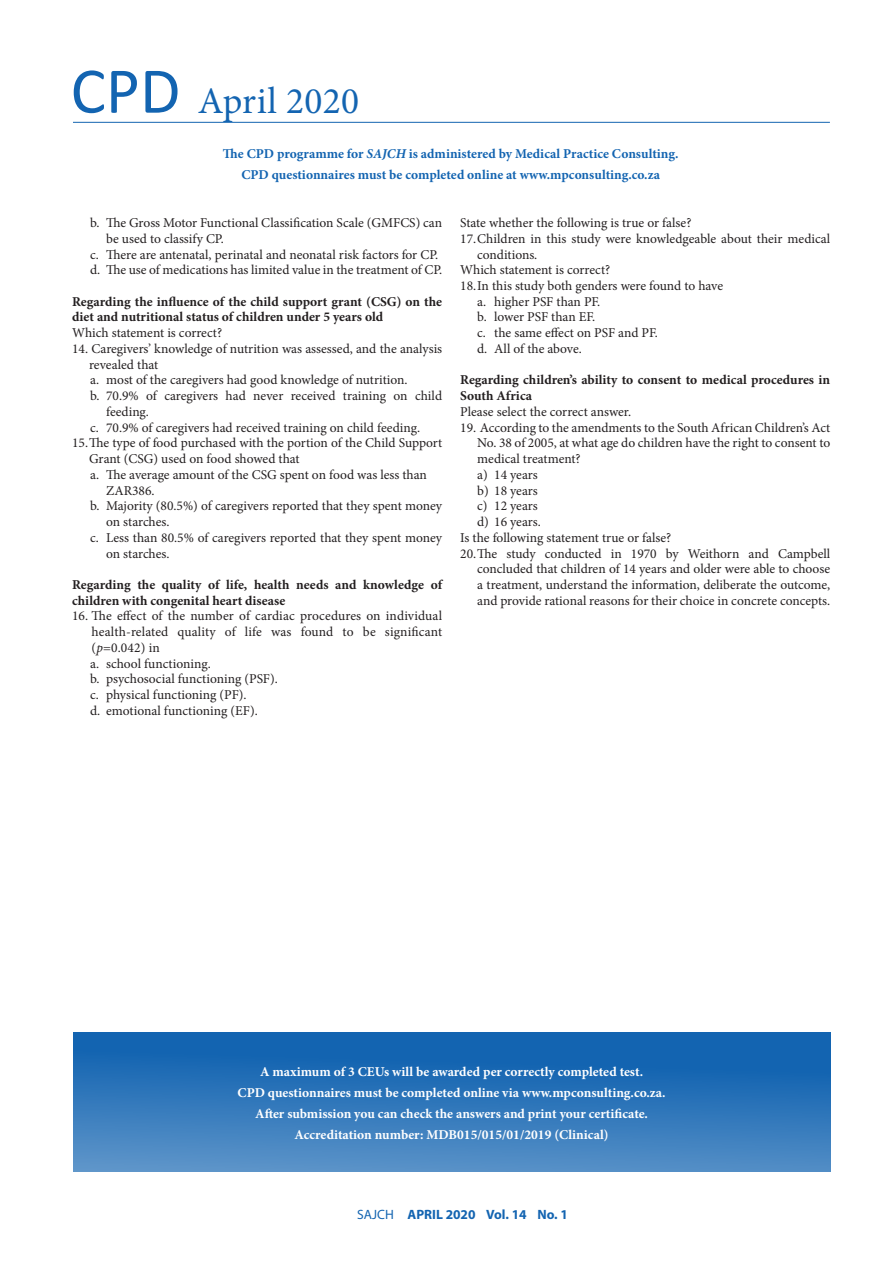
<style>
.page{position:relative;width:893px;height:1263px;background:#fff}
.page>*{position:absolute;margin:0;border:0;box-sizing:border-box;transform-origin:0 0}
.t1{font:66px "Calibri";color:#1364b1}
.t2{font:37.5px "Minion Pro";letter-spacing:.01em;color:#1364b1}
.ANSWERS_copy{font:13.5px/15.8px "Minion Pro";color:#231f20}
.ANSWERS{font:13.5px/15.8px "Minion Pro";color:#231f20}
.QUESTION{font:700 13.5px/15.8px "Minion Pro";color:#231f20}
.t3{font:700 13.5px/21px "Minion Pro";color:#fff;text-align:center}
.t4{font:700 13.5px/21px "Minion Pro";color:#1364b1;text-align:center}
.t5{font:700 13.5px "Myriad Pro";color:#1364b1}
.s1{font-style:italic}
.s2{font-weight:400}
</style>
<div class="page">
<hr style="left:73px;top:122px;width:757px;height:1px;background:#1364b1">
<div style="left:73px;top:1032px;width:757px;height:140px;background:linear-gradient(to bottom,#075cad,#5690c7)"></div>
<h1 class="t1" style="left:71px;top:49px;width:111px">CPD</h1>
<p class="t2" style="left:198px;top:76px;width:163px">April 2020</p>
<p class="t4" style="left:223px;top:143px;width:457px">The CPD programme for <span class="s1">SAJCH</span> is administered by Medical Practice Consulting.<br>CPD questionnaires must be completed online at www.mpconsulting.co.za</p>
<p class="ANSWERS" style="left:106px;top:215px;width:337px;text-indent:-16px">b. The Gross Motor Functional Classification Scale (GMFCS) can be used to classify CP.</p>
<p class="ANSWERS" style="left:90px;top:246px;width:350px">c. There are antenatal, perinatal and neonatal risk factors for CP.</p>
<p class="ANSWERS" style="left:90px;top:262px;width:354px">d. The use of medications has limited value in the treatment of CP.</p>
<p class="QUESTION" style="left:72px;top:293px;width:372px">Regarding the influence of the child support grant (CSG) on the diet and nutritional status of children under 5 years old</p>
<p class="ANSWERS_copy" style="left:72px;top:325px;width:152px">Which statement is correct?</p>
<p class="ANSWERS_copy" style="left:89px;top:341px;width:355px;text-indent:-17px">14. Caregivers’ knowledge of nutrition was assessed, and the analysis revealed that</p>
<p class="ANSWERS" style="left:90px;top:372px;width:319px">a. most of the caregivers had good knowledge of nutrition.</p>
<p class="ANSWERS" style="left:106px;top:388px;width:337px;text-indent:-16px">b. 70.9% of caregivers had never received training on child feeding.</p>
<p class="ANSWERS" style="left:90px;top:419px;width:332px">c. 70.9% of caregivers had received training on child feeding.</p>
<p class="ANSWERS_copy" style="left:89px;top:435px;width:355px;text-indent:-17px">15.The type of food purchased with the portion of the Child Support<br>Grant (CSG) used on food showed that</p>
<p class="ANSWERS" style="left:106px;top:467px;width:322px;text-indent:-16px">a. The average amount of the CSG spent on food was less than<br>ZAR386.</p>
<p class="ANSWERS" style="left:106px;top:498px;width:337px;text-indent:-16px">b. Majority (80.5%) of caregivers reported that they spent money on starches.</p>
<p class="ANSWERS" style="left:106px;top:530px;width:338px;text-indent:-16px">c. Less than 80.5% of caregivers reported that they spent money on starches.</p>
<p class="QUESTION" style="left:72px;top:577px;width:372px">Regarding the quality of life, health needs and knowledge of children with congenital heart disease</p>
<p class="ANSWERS_copy" style="left:92px;top:608px;width:352px;text-align:justify;text-indent:-20px">16. The effect of the number of cardiac procedures on individual health-related quality of life was found to be significant (<span class="s1">p</span>=0.042) in</p>
<p class="ANSWERS" style="left:90px;top:655px;width:122px">a. school functioning.</p>
<p class="ANSWERS" style="left:90px;top:671px;width:189px">b. psychosocial functioning (PSF).</p>
<p class="ANSWERS" style="left:90px;top:687px;width:158px">c. physical functioning (PF).</p>
<p class="ANSWERS" style="left:90px;top:703px;width:169px">d. emotional functioning (EF).</p>
<p class="ANSWERS_copy" style="left:460px;top:215px;width:233px">State whether the following is true or false?</p>
<p class="ANSWERS_copy" style="left:477px;top:231px;width:355px;text-indent:-17px">17.Children in this study were knowledgeable about their medical conditions.</p>
<p class="ANSWERS_copy" style="left:460px;top:262px;width:152px">Which statement is correct?</p>
<p class="ANSWERS_copy" style="left:460px;top:278px;width:264px">18.In this study both genders were found to have</p>
<p class="ANSWERS" style="left:477px;top:294px;width:125px">a. higher PSF than PF.</p>
<p class="ANSWERS" style="left:477px;top:309px;width:120px">b. lower PSF than EF.</p>
<p class="ANSWERS" style="left:477px;top:325px;width:182px">c. the same effect on PSF and PF.</p>
<p class="ANSWERS" style="left:477px;top:341px;width:106px">d. All of the above.</p>
<p class="QUESTION" style="left:460px;top:372px;width:372px">Regarding children’s ability to consent to medical procedures in<br>South Africa</p>
<p class="ANSWERS_copy" style="left:460px;top:404px;width:172px">Please select the correct answer.</p>
<p class="ANSWERS_copy" style="left:477px;top:419px;width:355px;text-align:justify;text-indent:-17px">19. According to the amendments to the South African Children’s Act No. 38 of 2005, at what age do children have the right to consent to medical treatment?</p>
<p class="ANSWERS" style="left:477px;top:467px;width:62px">a) 14 years</p>
<p class="ANSWERS" style="left:477px;top:482px;width:62px">b) 18 years</p>
<p class="ANSWERS" style="left:477px;top:498px;width:62px">c) 12 years</p>
<p class="ANSWERS" style="left:477px;top:514px;width:65px">d) 16 years.</p>
<p class="ANSWERS_copy" style="left:460px;top:530px;width:213px">Is the following statement true or false?</p>
<p class="ANSWERS_copy" style="left:477px;top:545px;width:355px;text-align:justify;text-indent:-17px">20.The study conducted in 1970 by Weithorn and Campbell concluded that children of 14 years and older were able to choose a treatment, understand the information, deliberate the outcome, and provide rational reasons for their choice in concrete concepts.</p>
<p class="t3" style="left:238px;top:1061px;width:430px">A maximum of 3 CEUs will be awarded per correctly completed test.<br>CPD questionnaires must be completed online via www.mpconsulting.co.za.<br>After submission you can check the answers and print your certificate.<br>Accreditation number: MDB015/015/01/2019 (Clinical)</p>
<p class="t5" style="left:357px;top:1206px;width:212px"><span class="s2">SAJCH</span> APRIL 2020 Vol. 14 No. 1</p>
</div>
